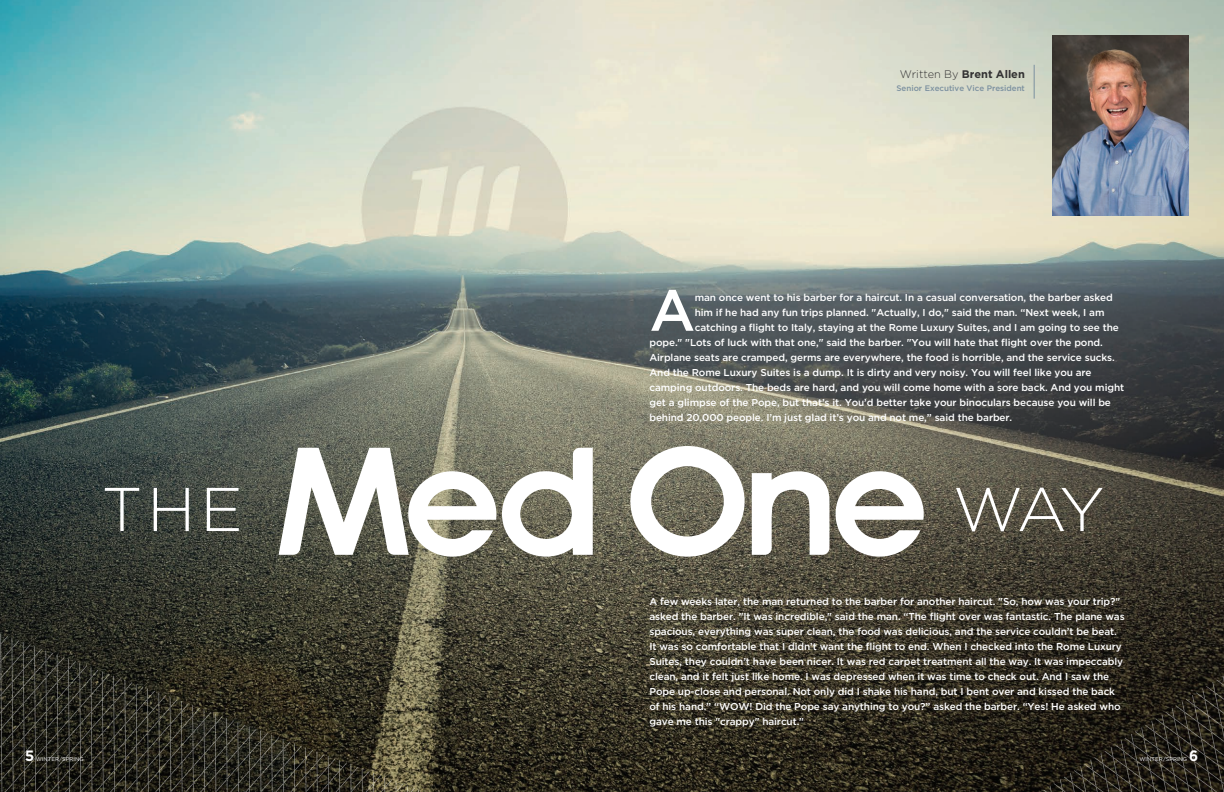
<style>
.page{position:relative;width:1224px;height:792px;background:#fff}
.page>*{position:absolute;margin:0;border:0;box-sizing:border-box;transform-origin:0 0}
.t1{font:500 58.1px "Gotham";color:#fff}
.t2{font:700 15px "Gotham";color:#fff}
.t3{font:700 11px "Gotham";color:#333233}
.t4{font:500 10px/15px "Gotham";letter-spacing:-.01em;color:#fff}
.t5{font:500 8px "Gotham";color:#7b909f}
.t6{font:5.5px "Gotham";color:#fff}
.s1{font-weight:300}
</style>
<div class="page">
<img style="left:0;top:0;width:1224px;height:792px">
<img style="left:1052px;top:36px;width:137px;height:180px">
<hr style="left:1034px;top:65px;width:1px;height:34px;background:#7b909f">
<svg style="left:502px;top:448px;width:91px;height:109px"></svg>
<svg style="left:630px;top:446px;width:115px;height:111px"></svg>
<svg style="left:279px;top:448px;width:217px;height:109px"></svg>
<svg style="left:836px;top:471px;width:88px;height:86px"></svg>
<svg style="left:752px;top:468px;width:77px;height:87px"></svg>
<svg style="left:105px;top:488px;width:34px;height:43px"></svg>
<svg style="left:154px;top:488px;width:35px;height:43px"></svg>
<svg style="left:207px;top:488px;width:32px;height:43px"></svg>
<svg style="left:956px;top:488px;width:147px;height:43px;background:#747165"></svg>
<svg style="left:0;top:633px;width:420px;height:159px;background:#333125"></svg>
<svg style="left:1043px;top:676px;width:181px;height:116px;background:#26221a"></svg>
<p class="t3" style="left:900px;top:67px;width:127px"><span class="s1">Written By</span> Brent Allen</p>
<p class="t5" style="left:897px;top:83px;width:130px">Senior Executive Vice President</p>
<p class="t1" style="left:649px;top:272px;width:47px">A</p>
<p class="t4" style="left:695px;top:290px;width:420px">man once went to his barber for a haircut. In a casual conversation, the barber asked</p>
<p class="t4" style="left:695px;top:305px;width:411px">him if he had any fun trips planned. "Actually, I do," said the man. “Next week, I am</p>
<p class="t4" style="left:695px;top:320px;width:426px">catching a flight to Italy, staying at the Rome Luxury Suites, and I am going to see the</p>
<p class="t4" style="left:649px;top:335px;width:455px">pope." "Lots of luck with that one," said the barber. "You will hate that flight over the pond.</p>
<p class="t4" style="left:649px;top:350px;width:467px">Airplane seats are cramped, germs are everywhere, the food is horrible, and the service sucks.</p>
<p class="t4" style="left:649px;top:365px;width:444px">And the Rome Luxury Suites is a dump. It is dirty and very noisy. You will feel like you are</p>
<p class="t4" style="left:649px;top:380px;width:476px">camping outdoors. The beds are hard, and you will come home with a sore back. And you might</p>
<p class="t4" style="left:649px;top:395px;width:463px">get a glimpse of the Pope, but that’s it. You’d better take your binoculars because you will be</p>
<p class="t4" style="left:649px;top:410px;width:364px">behind 20,000 people. I’m just glad it’s you and not me,” said the barber.</p>
<p class="t4" style="left:649px;top:594px;width:477px">A few weeks later, the man returned to the barber for another haircut. "So, how was your trip?" asked the barber. "It was incredible," said the man. “The flight over was fantastic. The plane was spacious, everything was super clean, the food was delicious, and the service couldn’t be beat.<br>It was so comfortable that I didn’t want the flight to end. When I checked into the Rome Luxury Suites, they couldn’t have been nicer. It was red carpet treatment all the way. It was impeccably clean, and it felt just like home. I was depressed when it was time to check out. And I saw the Pope up-close and personal. Not only did I shake his hand, but I bent over and kissed the back of his hand.” “WOW! Did the Pope say anything to you?” asked the barber. “Yes! He asked who gave me this "crappy" haircut."</p>
<p class="t2" style="left:25px;top:745px;width:10px">5</p>
<p class="t6" style="left:36px;top:755px;width:49px">WINTER/SPRING</p>
<p class="t6" style="left:1139px;top:755px;width:49px">WINTER/SPRING</p>
<p class="t2" style="left:1189px;top:745px;width:10px">6</p>
</div>
